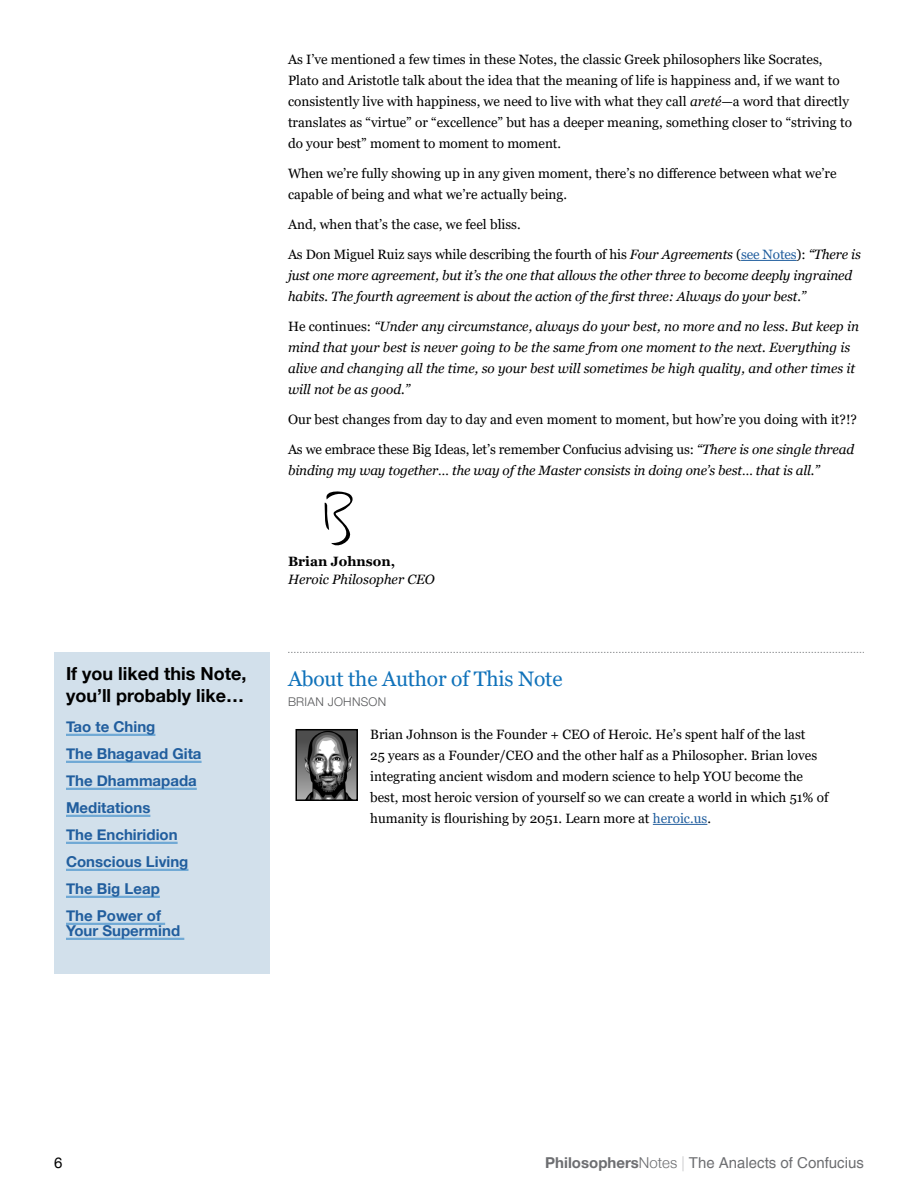
<style>
.page{position:relative;width:918px;height:1188px;background:#fff}
.page>*{position:absolute;margin:0;border:0;box-sizing:border-box;transform-origin:0 0}
.t1{font:21px "Georgia";letter-spacing:-.01em;color:#1072ba}
.t2{font:700 18px/21.6px "Helvetica Neue";color:#000}
.t3{font:700 15px/27px "Helvetica Neue";color:#215e9e}
.t4{font:15px "Helvetica";color:#6d6e71}
.t5{font:15px "Helvetica Neue";color:#000}
.t6{font:13.5px/21px "Georgia";color:#000}
.t7{font:italic 13.5px/21px "Georgia";color:#000}
.t8{font:700 13.5px "Georgia";color:#000}
.t9{font:300 12px "Helvetica Neue";letter-spacing:.025em;color:#58595b}
.s1{font-style:italic}
.s2{font-style:normal}
.s3{font-style:normal;color:#215e9e}
.s4{color:#215e9e}
.s5{font-family:"Helvetica Neue";font-weight:700}
.s6{font-family:"Helvetica Neue";font-weight:300}
.s7{font-family:"Helvetica Neue";font-weight:200}
</style>
<div class="page">
<hr style="left:741px;top:260px;width:56px;height:1px;background:#215e9e">
<div style="left:54px;top:652px;width:216px;height:321px;background:#d2e0eb"></div>
<hr style="left:66px;top:734px;width:89px;height:2px;background:#70a9d5">
<hr style="left:66px;top:761px;width:136px;height:2px;background:#70a9d5">
<hr style="left:66px;top:788px;width:131px;height:2px;background:#70a9d5">
<hr style="left:66px;top:815px;width:84px;height:2px;background:#70a9d5">
<hr style="left:66px;top:842px;width:112px;height:2px;background:#70a9d5">
<hr style="left:66px;top:869px;width:122px;height:2px;background:#70a9d5">
<hr style="left:66px;top:896px;width:94px;height:2px;background:#70a9d5">
<hr style="left:66px;top:923px;width:99px;height:2px;background:#70a9d5">
<hr style="left:66px;top:938px;width:118px;height:2px;background:#70a9d5">
<svg style="left:288px;top:652px;width:576px;height:1px"></svg>
<img style="left:299px;top:732px;width:56px;height:66px">
<div style="left:296px;top:729px;width:62px;height:72px;border:2px solid #000"></div>
<hr style="left:653px;top:824px;width:54px;height:1px;background:#215e9e">
<svg style="left:324px;top:491px;width:29px;height:55px"></svg>
<p class="t6" style="left:288px;top:49px;width:565px">As I’ve mentioned a few times in these Notes, the classic Greek philosophers like Socrates, Plato and Aristotle talk about the idea that the meaning of life is happiness and, if we want to consistently live with happiness, we need to live with what they call <span class="s1">areté</span>—a word that directly translates as “virtue” or “excellence” but has a deeper meaning, something closer to “striving to do your best” moment to moment to moment.</p>
<p class="t6" style="left:288px;top:163px;width:550px">When we’re fully showing up in any given moment, there’s no difference between what we’re capable of being and what we’re actually being.</p>
<p class="t6" style="left:288px;top:214px;width:234px">And, when that’s the case, we feel bliss.</p>
<p class="t7" style="left:288px;top:244px;width:574px"><span class="s2">As Don Miguel Ruiz says while describing the fourth of his</span> Four Agreements <span class="s2">(</span><span class="s3">see Notes</span><span class="s2">):</span> “There is just one more agreement, but it’s the one that allows the other three to become deeply ingrained habits. The fourth agreement is about the action of the first three: Always do your best.”</p>
<p class="t7" style="left:288px;top:316px;width:573px"><span class="s2">He continues:</span> “Under any circumstance, always do your best, no more and no less. But keep in mind that your best is never going to be the same from one moment to the next. Everything is alive and changing all the time, so your best will sometimes be high quality, and other times it will not be as good.”</p>
<p class="t6" style="left:288px;top:409px;width:571px">Our best changes from day to day and even moment to moment, but how’re you doing with it?!?</p>
<p class="t7" style="left:288px;top:439px;width:568px"><span class="s2">As we embrace these Big Ideas, let’s remember Confucius advising us:</span> “There is one single thread binding my way together… the way of the Master consists in doing one’s best… that is all.”</p>
<h2 class="t2" style="left:66px;top:664px;width:182px">If you liked this Note, you’ll probably like…</h2>
<p class="t3" style="left:66px;top:713px;width:137px">Tao te Ching<br>The Bhagavad Gita<br>The Dhammapada<br>Meditations<br>The Enchiridion<br>Conscious Living<br>The Big Leap<br>The Power of</p>
<p class="t3" style="left:66px;top:917px;width:116px">Your Supermind</p>
<p class="t8" style="left:288px;top:553px;width:109px">Brian Johnson,</p>
<p class="t7" style="left:288px;top:569px;width:148px">Heroic Philosopher CEO</p>
<h1 class="t1" style="left:288px;top:666px;width:276px">About the Author of This Note</h1>
<p class="t9" style="left:288px;top:695px;width:100px">BRIAN JOHNSON</p>
<p class="t6" style="left:370px;top:724px;width:460px">Brian Johnson is the Founder + CEO of Heroic. He’s spent half of the last<br>25 years as a Founder/CEO and the other half as a Philosopher. Brian loves integrating ancient wisdom and modern science to help YOU become the best, most heroic version of yourself so we can create a world in which 51% of humanity is flourishing by 2051. Learn more at <span class="s4">heroic.us</span>.</p>
<p class="t5" style="left:54px;top:1152px;width:10px">6</p>
<p class="t4" style="left:545px;top:1154px;width:320px"><span class="s5">Philosophers</span><span class="s6">Notes</span> <span class="s7">|</span> The Analects of Confucius</p>
</div>
